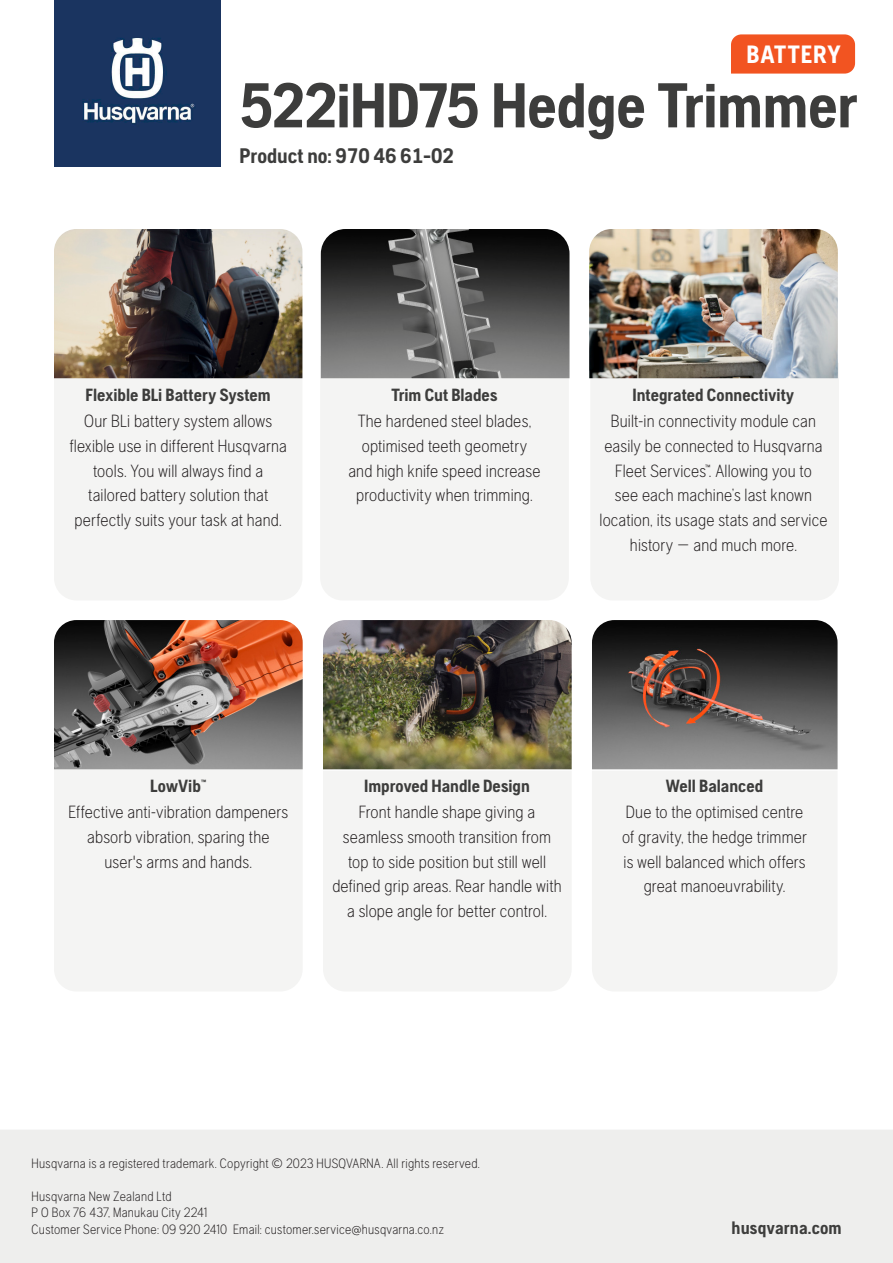
<style>
.page{position:relative;width:893px;height:1263px;background:#fff}
.page>*{position:absolute;margin:0;border:0;box-sizing:border-box;transform-origin:0 0}
.Heading_39{font:700 63px "Husqvarna Gothic";letter-spacing:-.01em;color:#3d3d3c}
.NEW_9_neg{font:700 25.05px "Husqvarna Gothic";letter-spacing:.03em;color:#fff}
.Heading_39-2{font:700 21px "Husqvarna Gothic";color:#3d3d3c}
.Copyright_9_11{font:700 18px "Husqvarna Gothic";letter-spacing:.005em;color:#3d3d3c}
.Body_8_Cb{font:300 17.55px/24.6px "Husqvarna Gothic";letter-spacing:.01em;color:#231f20;text-align:center}
.Heading_10_C__0_5{font:700 17.55px "Husqvarna Gothic";color:#3d3d3c}
.Copyright_9_11-2{font:300 13.5px "Husqvarna Gothic";letter-spacing:.02em;color:#231f20}
</style>
<div class="page">
<img style="left:54px;top:0;width:166px;height:167px">
<div style="left:0;top:1130px;width:893px;height:133px;background:#eeeeed"></div>
<div style="left:731px;top:34px;width:124px;height:40px;background:#f25421"></div>
<div style="left:320px;top:356px;width:249px;height:244px;background:#f4f4f3"></div>
<div style="left:54px;top:378px;width:248px;height:222px;background:#f4f4f3"></div>
<img style="left:54px;top:229px;width:248px;height:149px">
<img style="left:321px;top:229px;width:248px;height:149px">
<div style="left:590px;top:363px;width:249px;height:237px;background:#f4f4f3"></div>
<div style="left:54px;top:769px;width:249px;height:222px;background:#f4f4f3"></div>
<img style="left:54px;top:620px;width:249px;height:149px">
<div style="left:323px;top:771px;width:248px;height:220px;background:#f4f4f3"></div>
<img style="left:323px;top:620px;width:249px;height:149px">
<div style="left:592px;top:771px;width:245px;height:220px;background:#f4f4f3"></div>
<img style="left:592px;top:620px;width:245px;height:149px">
<img style="left:589px;top:229px;width:249px;height:149px">
<p class="NEW_9_neg" style="left:747px;top:39px;width:96px">BATTERY</p>
<p class="Heading_39" style="left:240px;top:69px;width:619px">522iHD75 Hedge Trimmer</p>
<p class="Heading_39-2" style="left:240px;top:144px;width:216px">Product no: 970 46 61-02</p>
<p class="Heading_10_C__0_5" style="left:86px;top:385px;width:187px">Flexible BLi Battery System</p>
<p class="Body_8_Cb" style="left:69px;top:409px;width:219px">Our BLi battery system allows flexible use in different Husqvarna tools. You will always find a tailored battery solution that perfectly suits your task at hand.</p>
<p class="Heading_10_C__0_5" style="left:391px;top:385px;width:108px">Trim Cut Blades</p>
<p class="Body_8_Cb" style="left:348px;top:409px;width:194px">The hardened steel blades, optimised teeth geometry and high knife speed increase productivity when trimming.</p>
<p class="Heading_10_C__0_5" style="left:632px;top:385px;width:163px">Integrated Connectivity</p>
<p class="Body_8_Cb" style="left:599px;top:409px;width:229px">Built-in connectivity module can easily be connected to Husqvarna<br>Fleet Services™. Allowing you to<br>see each machine’s last known location, its usage stats and service history – and much more.</p>
<p class="Heading_10_C__0_5" style="left:150px;top:776px;width:58px">LowVib™</p>
<p class="Body_8_Cb" style="left:68px;top:800px;width:221px">Effective anti-vibration dampeners absorb vibration, sparing the user's arms and hands.</p>
<p class="Heading_10_C__0_5" style="left:364px;top:776px;width:167px">Improved Handle Design</p>
<p class="Body_8_Cb" style="left:332px;top:800px;width:231px">Front handle shape giving a seamless smooth transition from top to side position but still well defined grip areas. Rear handle with a slope angle for better control.</p>
<p class="Heading_10_C__0_5" style="left:666px;top:776px;width:99px">Well Balanced</p>
<p class="Body_8_Cb" style="left:622px;top:800px;width:186px">Due to the optimised centre of gravity, the hedge trimmer is well balanced which offers great manoeuvrability.</p>
<p class="Copyright_9_11-2" style="left:32px;top:1156px;width:450px">Husqvarna is a registered trademark. Copyright © 2023 HUSQVARNA. All rights reserved.</p>
<p class="Copyright_9_11-2" style="left:32px;top:1189px;width:141px">Husqvarna New Zealand Ltd</p>
<p class="Copyright_9_11-2" style="left:32px;top:1205px;width:177px">P O Box 76 437, Manukau City 2241</p>
<p class="Copyright_9_11-2" style="left:32px;top:1222px;width:414px">Customer Service Phone: 09 920 2410 Email: customer.service@husqvarna.co.nz</p>
<p class="Copyright_9_11" style="left:732px;top:1217px;width:112px">husqvarna.com</p>
</div>
